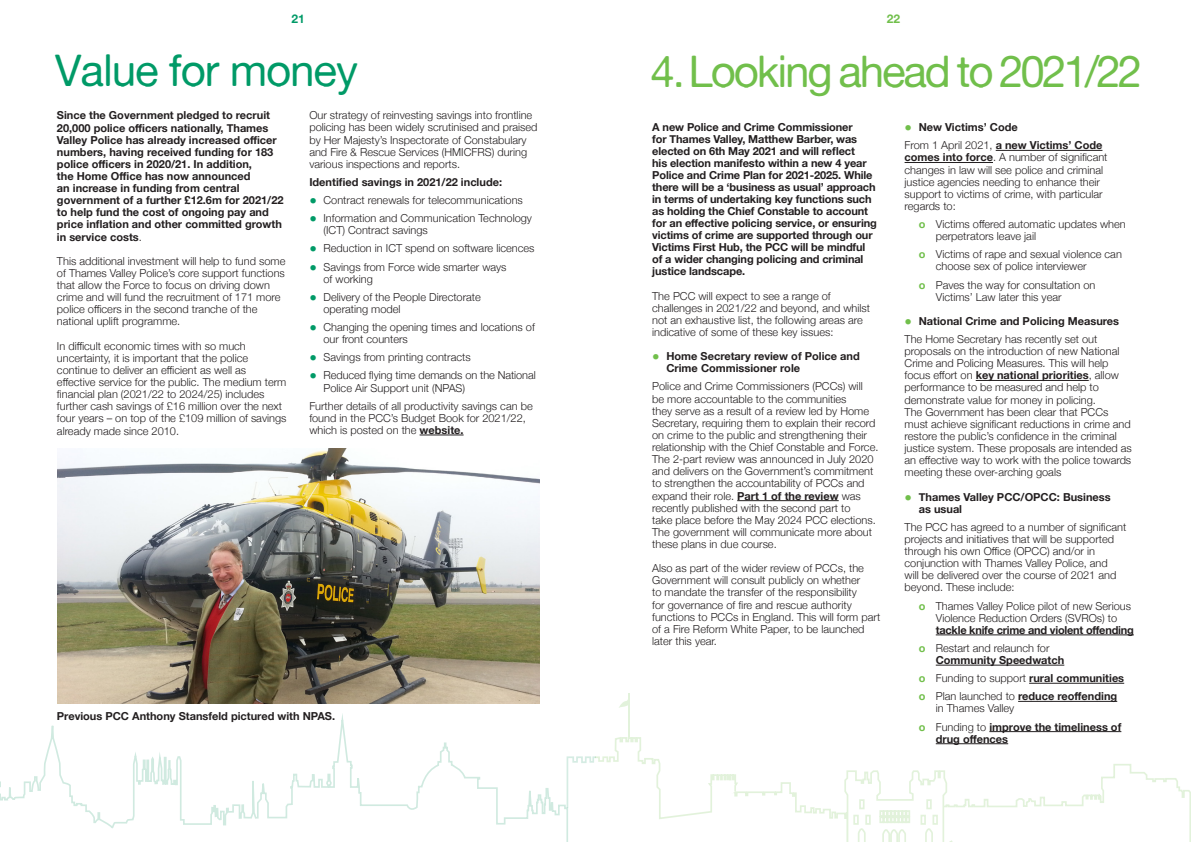
<style>
.page{position:relative;width:1191px;height:842px;background:#fff}
.page>*{position:absolute;margin:0;border:0;box-sizing:border-box;transform-origin:0 0}
.t1{font:44px "Alte Haas Grotesk";letter-spacing:-.05em;color:#71bf4b}
.t2{font:44px "Alte Haas Grotesk";letter-spacing:-.025em;color:#009a67}
.t3{font:12px "Alte Haas Grotesk Bold";color:#009a67}
.t4{font:12px "Alte Haas Grotesk Bold";color:#71bf4b}
.t5{font:300 11px/12.1px "Helvetica Neue";color:#231f20}
.t6{font:700 11px/12.1px "Helvetica Neue";color:#231f20}
.s1{font-weight:300}
.s2{font-size:15px;color:#009a67}
.s3{font-weight:700}
.s4{font-weight:300;font-size:15px;color:#71bf4b}
.s5{font-weight:700;color:#71bf4b}
.s6{color:#71bf4b}
</style>
<div class="page">
<hr style="left:419px;top:435px;width:44px;height:1px;background:#231f20">
<svg style="left:0;top:714px;width:566px;height:115px"></svg>
<img style="left:57px;top:449px;width:482px;height:254px">
<svg style="left:739px;top:764px;width:452px;height:78px"></svg>
<svg style="left:843px;top:769px;width:112px;height:73px"></svg>
<hr style="left:628px;top:693px;width:1px;height:55px;background:#70bf4c">
<svg style="left:619px;top:693px;width:11px;height:17px"></svg>
<svg style="left:566px;top:736px;width:173px;height:106px"></svg>
<hr style="left:737px;top:500px;width:101px;height:1px;background:#231f20">
<hr style="left:995px;top:150px;width:107px;height:1px;background:#231f20">
<hr style="left:904px;top:162px;width:89px;height:1px;background:#231f20">
<hr style="left:975px;top:380px;width:113px;height:1px;background:#231f20">
<hr style="left:935px;top:635px;width:198px;height:1px;background:#231f20">
<hr style="left:935px;top:665px;width:129px;height:1px;background:#231f20">
<hr style="left:1029px;top:683px;width:95px;height:1px;background:#231f20">
<hr style="left:1018px;top:701px;width:99px;height:1px;background:#231f20">
<hr style="left:989px;top:731px;width:132px;height:1px;background:#231f20">
<hr style="left:935px;top:743px;width:73px;height:1px;background:#231f20">
<p class="t3" style="left:292px;top:12px;width:15px">21</p>
<p class="t2" style="left:55px;top:44px;width:305px">Value for money</p>
<p class="t6" style="left:57px;top:110px;width:228px">Since the Government pledged to recruit 20,000 police officers nationally, Thames Valley Police has already increased officer numbers, having received funding for 183 police officers in 2020/21. In addition,<br>the Home Office has now announced<br>an increase in funding from central government of a further £12.6m for 2021/22 to help fund the cost of ongoing pay and price inflation and other committed growth in service costs<span class="s1">.</span></p>
<p class="t5" style="left:57px;top:254px;width:230px">This additional investment will help to fund some of Thames Valley Police’s core support functions that allow the Force to focus on driving down crime and will fund the recruitment of 171 more police officers in the second tranche of the national uplift programme.</p>
<p class="t5" style="left:57px;top:339px;width:231px">In difficult economic times with so much uncertainty, it is important that the police continue to deliver an efficient as well as effective service for the public. The medium term financial plan (2021/22 to 2024/25) includes further cash savings of £16 million over the next four years – on top of the £109 million of savings already made since 2010.</p>
<p class="t5" style="left:309px;top:109px;width:230px">Our strategy of reinvesting savings into frontline policing has been widely scrutinised and praised by Her Majesty’s Inspectorate of Constabulary and Fire &amp; Rescue Services (HMICFRS) during various inspections and reports.</p>
<p class="t6" style="left:309px;top:176px;width:194px">Identified savings in 2021/22 include:</p>
<p class="t5" style="left:309px;top:193px;width:215px"><span class="s2">•</span> Contract renewals for telecommunications</p>
<p class="t5" style="left:323px;top:211px;width:210px;text-indent:-14px"><span class="s2">•</span> Information and Communication Technology (ICT) Contract savings</p>
<p class="t5" style="left:309px;top:242px;width:227px"><span class="s2">•</span> Reduction in ICT spend on software licences</p>
<p class="t5" style="left:323px;top:260px;width:184px;text-indent:-14px"><span class="s2">•</span> Savings from Force wide smarter ways of working</p>
<p class="t5" style="left:323px;top:290px;width:159px;text-indent:-14px"><span class="s2">•</span> Delivery of the People Directorate operating model</p>
<p class="t5" style="left:323px;top:320px;width:213px;text-indent:-14px"><span class="s2">•</span> Changing the opening times and locations of our front counters</p>
<p class="t5" style="left:309px;top:350px;width:163px"><span class="s2">•</span> Savings from printing contracts</p>
<p class="t5" style="left:323px;top:369px;width:214px;text-indent:-14px"><span class="s2">•</span> Reduced flying time demands on the National<br>Police Air Support unit (NPAS)</p>
<p class="t5" style="left:309px;top:399px;width:225px">Further details of all productivity savings can be found in the PCC’s Budget Book for 2021/22, which is posted on the <span class="s3">website.</span></p>
<p class="t6" style="left:57px;top:710px;width:280px">Previous PCC Anthony Stansfeld pictured with NPAS.</p>
<p class="t4" style="left:887px;top:12px;width:15px">22</p>
<p class="t1" style="left:650px;top:45px;width:493px">4. Looking ahead to 2021/22</p>
<p class="t6" style="left:652px;top:122px;width:226px">A new Police and Crime Commissioner<br>for Thames Valley, Matthew Barber, was elected on 6th May 2021 and will reflect<br>his election manifesto within a new 4 year Police and Crime Plan for 2021-2025. While there will be a ‘business as usual’ approach in terms of undertaking key functions such as holding the Chief Constable to account for an effective policing service, or ensuring victims of crime are supported through our Victims First Hub, the PCC will be mindful of a wider changing policing and criminal justice landscape.</p>
<p class="t5" style="left:652px;top:289px;width:219px">The PCC will expect to see a range of challenges in 2021/22 and beyond, and whilst not an exhaustive list, the following areas are indicative of some of these key issues:</p>
<p class="t6" style="left:666px;top:350px;width:195px;text-indent:-14px"><span class="s4">•</span> Home Secretary review of Police and<br>Crime Commissioner role</p>
<p class="t5" style="left:652px;top:380px;width:228px">Police and Crime Commissioners (PCCs) will<br>be more accountable to the communities<br>they serve as a result of a review led by Home Secretary, requiring them to explain their record on crime to the public and strengthening their relationship with the Chief Constable and Force.</p>
<p class="t5" style="left:652px;top:452px;width:225px">The 2-part review was announced in July 2020 and delivers on the Government’s commitment to strengthen the accountability of PCCs and expand their role. <span class="s3">Part 1 of the review</span> was recently published with the second part to<br>take place before the May 2024 PCC elections.<br>The government will communicate more about these plans in due course.</p>
<p class="t5" style="left:652px;top:561px;width:229px">Also as part of the wider review of PCCs, the Government will consult publicly on whether<br>to mandate the transfer of the responsibility<br>for governance of fire and rescue authority functions to PCCs in England. This will form part of a Fire Reform White Paper, to be launched later this year.</p>
<p class="t6" style="left:904px;top:121px;width:115px"><span class="s4">•</span> New Victims’ Code</p>
<p class="t5" style="left:904px;top:139px;width:204px">From 1 April 2021, <span class="s3">a new Victims’ Code comes into force</span>. A number of significant changes in law will see police and criminal justice agencies needing to enhance their support to victims of crime, with particular regards to:</p>
<p class="t5" style="left:935px;top:217px;width:191px;text-indent:-17px"><span class="s5">o</span> Victims offered automatic updates when perpetrators leave jail</p>
<p class="t5" style="left:935px;top:247px;width:188px;text-indent:-17px"><span class="s5">o</span> Victims of rape and sexual violence can choose sex of police interviewer</p>
<p class="t5" style="left:935px;top:278px;width:161px;text-indent:-17px"><span class="s5">o</span> Paves the way for consultation on<br>Victims’ Law later this year</p>
<p class="t6" style="left:904px;top:315px;width:216px"><span class="s4">•</span> National Crime and Policing Measures</p>
<p class="t5" style="left:904px;top:332px;width:216px">The Home Secretary has recently set out proposals on the introduction of new National Crime and Policing Measures. This will help focus effort on <span class="s3">key national priorities</span>, allow performance to be measured and help to demonstrate value for money in policing.</p>
<p class="t5" style="left:904px;top:405px;width:229px">The Government has been clear that PCCs must achieve significant reductions in crime and restore the public’s confidence in the criminal justice system. These proposals are intended as an effective way to work with the police towards meeting these over-arching goals</p>
<p class="t6" style="left:918px;top:491px;width:193px;text-indent:-14px"><span class="s4">•</span> Thames Valley PCC/OPCC: Business as usual</p>
<p class="t5" style="left:904px;top:520px;width:223px">The PCC has agreed to a number of significant projects and initiatives that will be supported through his own Office (OPCC) and/or in conjunction with Thames Valley Police, and<br>will be delivered over the course of 2021 and beyond. These include:</p>
<p class="t5" style="left:935px;top:599px;width:199px;text-indent:-17px"><span class="s5">o</span> Thames Valley Police pilot of new Serious<br>Violence Reduction Orders (SVROs) to <span class="s3">tackle knife crime and violent offending</span></p>
<p class="t5" style="left:935px;top:641px;width:130px;text-indent:-17px"><span class="s5">o</span> Restart and relaunch for<br><span class="s3">Community Speedwatch</span></p>
<p class="t5" style="left:918px;top:671px;width:207px"><span class="s5">o</span> Funding to support <span class="s3">rural communities</span></p>
<p class="t5" style="left:935px;top:689px;width:183px;text-indent:-17px"><span class="s5">o</span> Plan launched to <span class="s3">reduce reoffending </span>in Thames Valley</p>
<p class="t6" style="left:935px;top:721px;width:187px;text-indent:-17px"><span class="s6">o</span> <span class="s1">Funding to</span> improve the timeliness of drug offences</p>
</div>
